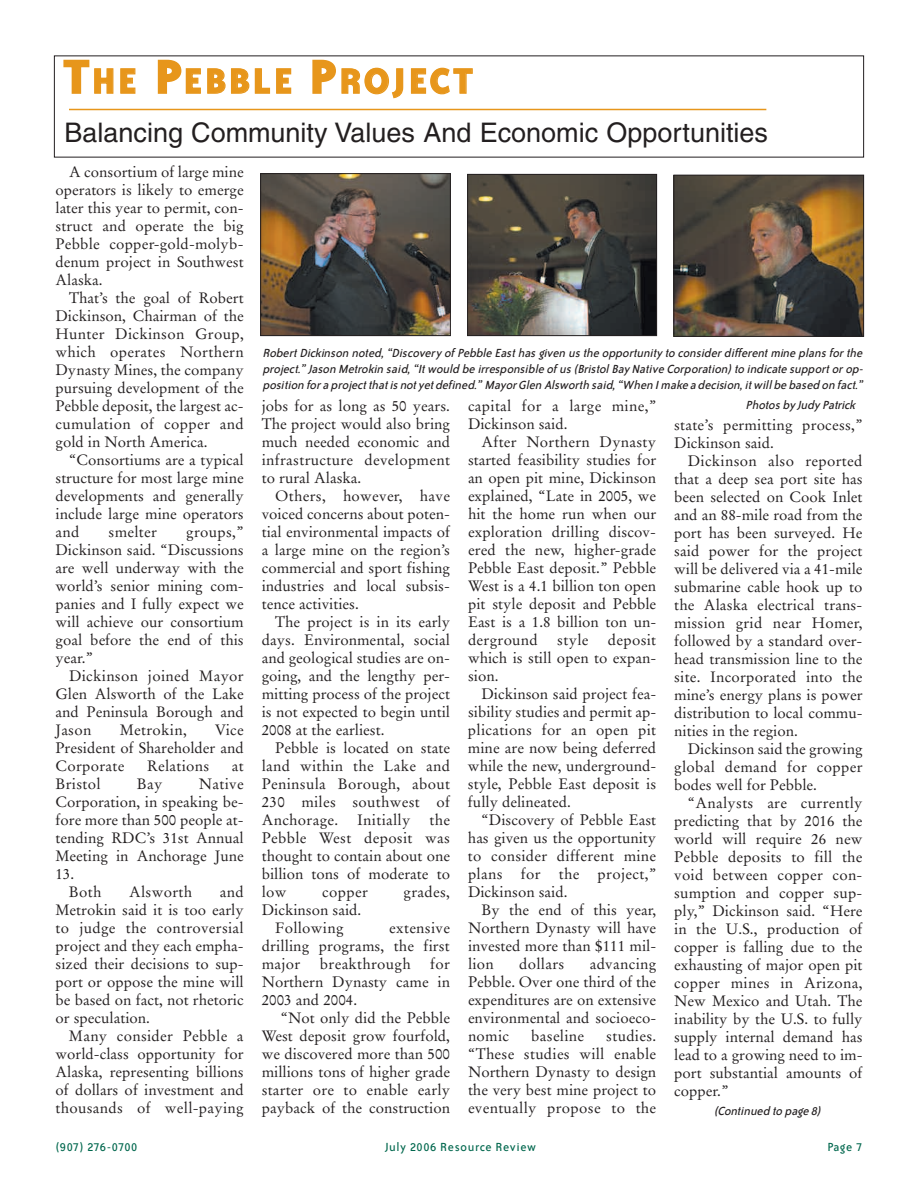
<style>
.page{position:relative;width:918px;height:1188px;background:#fff}
.page>*{position:absolute;margin:0;border:0;box-sizing:border-box;transform-origin:0 0}
.t1{font:700 40.5px "Bailey Sans ITC";letter-spacing:.06em;color:#e7961b}
.t2{font:27px "Helvetica";color:#231f20}
.t3{font:15px/18px "Stempel Garamond";color:#231f20;text-align:justify}
.t4{font:15px/18px "Stempel Garamond";letter-spacing:.02em;color:#231f20}
.t5{font:italic 13.5px/16.2px "Bailey Sans ITC";letter-spacing:-.005em;color:#231f20;text-align:justify}
.t6{font:13.5px "Bailey Sans ITC";letter-spacing:.045em;color:#01674d}
.t7{font:13.5px "Bailey Sans ITC";letter-spacing:.01em;color:#01674d}
.s1{font-size:54px}
</style>
<div class="page">
<img style="left:469px;top:176px;width:186px;height:158px">
<div style="left:467px;top:174px;width:190px;height:162px;border:1px solid #231f20"></div>
<img style="left:262px;top:175px;width:187px;height:159px">
<div style="left:260px;top:173px;width:191px;height:163px;border:1px solid #231f20"></div>
<img style="left:676px;top:177px;width:186px;height:158px">
<div style="left:674px;top:175px;width:190px;height:162px;border:1px solid #231f20"></div>
<hr style="left:69px;top:109px;width:697px;height:1px;background:#e7961b">
<h1 class="t1" style="left:62px;top:66px;width:413px"><span class="s1">T</span>HE <span class="s1">P</span>EBBLE <span class="s1">P</span>ROJECT</h1>
<h2 class="t2" style="left:65px;top:123px;width:705px">Balancing Community Values And Economic Opportunities</h2>
<p class="t3" style="left:56px;top:164px;width:190px;text-indent:14px">A consortium of large mine operators is likely to emerge later this year to permit, con&shy;struct and operate the big Pebble copper-gold-molyb&shy;denum project in Southwest Alaska.</p>
<p class="t3" style="left:56px;top:290px;width:190px;text-indent:14px">That’s the goal of Robert Dickinson, Chairman of the Hunter Dickinson Group, which operates Northern Dynasty Mines, the company pursuing development of the Pebble deposit, the largest ac&shy;cumulation of copper and gold in North America.</p>
<p class="t3" style="left:56px;top:452px;width:190px;text-indent:14px">“Consortiums are a typical structure for most large mine developments and generally include large mine operators and</p>
<p class="t4" style="left:109px;top:524px;width:50px">smelter</p>
<p class="t3" style="left:56px;top:524px;width:190px;text-indent:131px">groups,” Dickinson said. “Discussions are well underway with the world’s senior mining com&shy;panies and I fully expect we will achieve our consortium goal before the end of this year.”</p>
<p class="t3" style="left:56px;top:668px;width:190px;text-indent:14px">Dickinson joined Mayor Glen Alsworth of the Lake and Peninsula Borough and Jason</p>
<p class="t4" style="left:120px;top:722px;width:68px">Metrokin,</p>
<p class="t3" style="left:56px;top:722px;width:190px;text-indent:160px">Vice President of Shareholder and Corporate</p>
<p class="t4" style="left:147px;top:758px;width:64px">Relations</p>
<p class="t3" style="left:232px;top:758px;width:13px">at</p>
<p class="t4" style="left:56px;top:776px;width:47px">Bristol</p>
<p class="t3" style="left:137px;top:776px;width:27px">Bay</p>
<p class="t3" style="left:199px;top:776px;width:46px">Native</p>
<p class="t3" style="left:56px;top:794px;width:190px">Corporation, in speaking be-</p>
<p class="t3" style="left:55px;top:812px;width:190px">fore more than 500 people at-</p>
<p class="t3" style="left:55px;top:830px;width:190px">tending RDC’s 31st Annual</p>
<p class="t3" style="left:55px;top:848px;width:190px">Meeting in Anchorage June</p>
<p class="t3" style="left:55px;top:866px;width:20px">13.</p>
<p class="t3" style="left:69px;top:884px;width:34px">Both</p>
<p class="t4" style="left:129px;top:884px;width:64px">Alsworth</p>
<p class="t3" style="left:55px;top:884px;width:190px;text-indent:164px">and Metrokin said it is too early to judge the controversial project and they each empha&shy;sized their decisions to sup&shy;port or oppose the mine will be based on fact, not rhetoric or speculation.</p>
<p class="t3" style="left:55px;top:1028px;width:190px;text-indent:14px">Many consider Pebble a world-class opportunity for Alaska, representing billions of dollars of investment and thousands of well-paying</p>
<p class="t5" style="left:262px;top:346px;width:604px">RobertDickinson noted,“Discovery of Pebble Easthas given us the opportunity to considerdifferentmine plans forthe project.” Jason Metrokin said,“Itwould be irresponsible of us (BristolBay Native Corporation)to indicate supportorop&shy;position fora projectthatis notyetdefined.” MayorGlen Alsworth said,“When Imake a decision,itwillbe based on fact.”</p>
<p class="t3" style="left:262px;top:398px;width:190px">jobs for as long as 50 years.<br>The project would also bring much needed economic and infrastructure development to rural Alaska.</p>
<p class="t3" style="left:262px;top:488px;width:190px;text-indent:14px">Others, however, have voiced concerns about poten&shy;tial environmental impacts of a large mine on the region’s commercial and sport fishing industries and local subsis&shy;tence activities.</p>
<p class="t3" style="left:262px;top:614px;width:190px;text-indent:14px">The project is in its early days. Environmental, social and geological studies are on&shy;going, and the lengthy per&shy;mitting process of the project is not expected to begin until 2008 at the earliest.</p>
<p class="t3" style="left:262px;top:740px;width:190px;text-indent:14px">Pebble is located on state land within the Lake and Peninsula Borough, about 230 miles southwest of Anchorage.</p>
<p class="t3" style="left:262px;top:812px;width:190px;text-indent:168px">the Pebble West deposit was thought to contain about one billion tons of moderate to low</p>
<p class="t4" style="left:357px;top:812px;width:55px">Initially</p>
<p class="t3" style="left:322px;top:884px;width:47px">copper</p>
<p class="t3" style="left:404px;top:884px;width:48px">grades,</p>
<p class="t3" style="left:262px;top:902px;width:101px;text-align:center">Dickinson said.<br>Following</p>
<p class="t3" style="left:262px;top:920px;width:190px;text-indent:128px">extensive drilling programs, the first major</p>
<p class="t3" style="left:262px;top:956px;width:190px;text-indent:168px">for Northern Dynasty came in 2003 and 2004.</p>
<p class="t3" style="left:262px;top:1010px;width:190px;text-indent:19px">“Not only did the Pebble West deposit grow fourfold, we discovered more than 500 millions tons of higher grade starter ore to enable early payback of the construction</p>
<p class="t4" style="left:320px;top:956px;width:92px">breakthrough</p>
<p class="t4" style="left:468px;top:398px;width:190px">capital for a large mine,”<br>Dickinson said.</p>
<p class="t3" style="left:468px;top:434px;width:190px;text-indent:13px">After Northern Dynasty started feasibility studies for an open pit mine, Dickinson explained, “Late in 2005, we hit the home run when our exploration drilling discov&shy;ered the new, higher-grade Pebble East deposit.” Pebble West is a 4.1 billion ton open pit style deposit and Pebble East is a 1.8 billion ton un&shy;derground</p>
<p class="t3" style="left:468px;top:632px;width:190px;text-indent:140px">deposit which is still open to expan&shy;sion.</p>
<p class="t3" style="left:468px;top:686px;width:190px;text-indent:14px">Dickinson said project fea&shy;sibility studies and permit ap&shy;plications for an open pit mine are now being deferred while the new, underground&shy;style, Pebble East deposit is fully delineated.</p>
<p class="t3" style="left:468px;top:812px;width:190px;text-indent:14px">“Discovery of Pebble East has given us the opportunity to consider different mine plans for the project,” Dickinson said.</p>
<p class="t3" style="left:468px;top:902px;width:190px;text-indent:13px">By the end of this year, Northern Dynasty will have invested more than $111 mil&shy;lion</p>
<p class="t3" style="left:557px;top:632px;width:33px">style</p>
<p class="t3" style="left:468px;top:956px;width:190px;text-indent:122px">advancing Pebble. Over one third of the expenditures are on extensive environmental and socioeco&shy;nomic</p>
<p class="t4" style="left:519px;top:956px;width:47px">dollars</p>
<p class="t3" style="left:468px;top:1028px;width:190px;text-indent:138px">studies. “These studies will enable Northern Dynasty to design the very best mine project to eventually propose to the</p>
<p class="t4" style="left:531px;top:1028px;width:54px">baseline</p>
<p class="t5" style="left:745px;top:397px;width:114px">Photos by Judy Patrick</p>
<p class="t3" style="left:674px;top:417px;width:190px">state’s permitting process,”<br>Dickinson said.</p>
<p class="t3" style="left:674px;top:453px;width:190px;text-indent:13px">Dickinson also reported that a deep sea port site has been selected on Cook Inlet and an 88-mile road from the port has been surveyed. He said power for the project will be delivered via a 41-mile submarine cable hook up to the Alaska electrical trans&shy;mission grid near Homer, followed by a standard over&shy;head transmission line to the site. Incorporated into the mine’s energy plans is power distribution to local commu&shy;nities in the region.</p>
<p class="t3" style="left:674px;top:741px;width:190px;text-indent:14px">Dickinson said the growing global demand for copper bodes well for Pebble.</p>
<p class="t3" style="left:674px;top:795px;width:190px;text-indent:14px">“Analysts are currently predicting that by 2016 the world will require 26 new Pebble deposits to fill the void between copper con&shy;sumption and copper sup&shy;ply,” Dickinson said. “Here in the U.S., production of copper is falling due to the exhausting of major open pit copper mines in Arizona, New Mexico and Utah. The inability by the U.S. to fully supply internal demand has lead to a growing need to im&shy;port substantial amounts of copper.”</p>
<p class="t5" style="left:714px;top:1103px;width:111px">(Continued to page 8)</p>
<p class="t7" style="left:56px;top:1142px;width:83px">(907) 276-0700</p>
<p class="t6" style="left:385px;top:1142px;width:152px">July 2006 Resource Review</p>
<p class="t6" style="left:827px;top:1142px;width:37px">Page 7</p>
</div>
